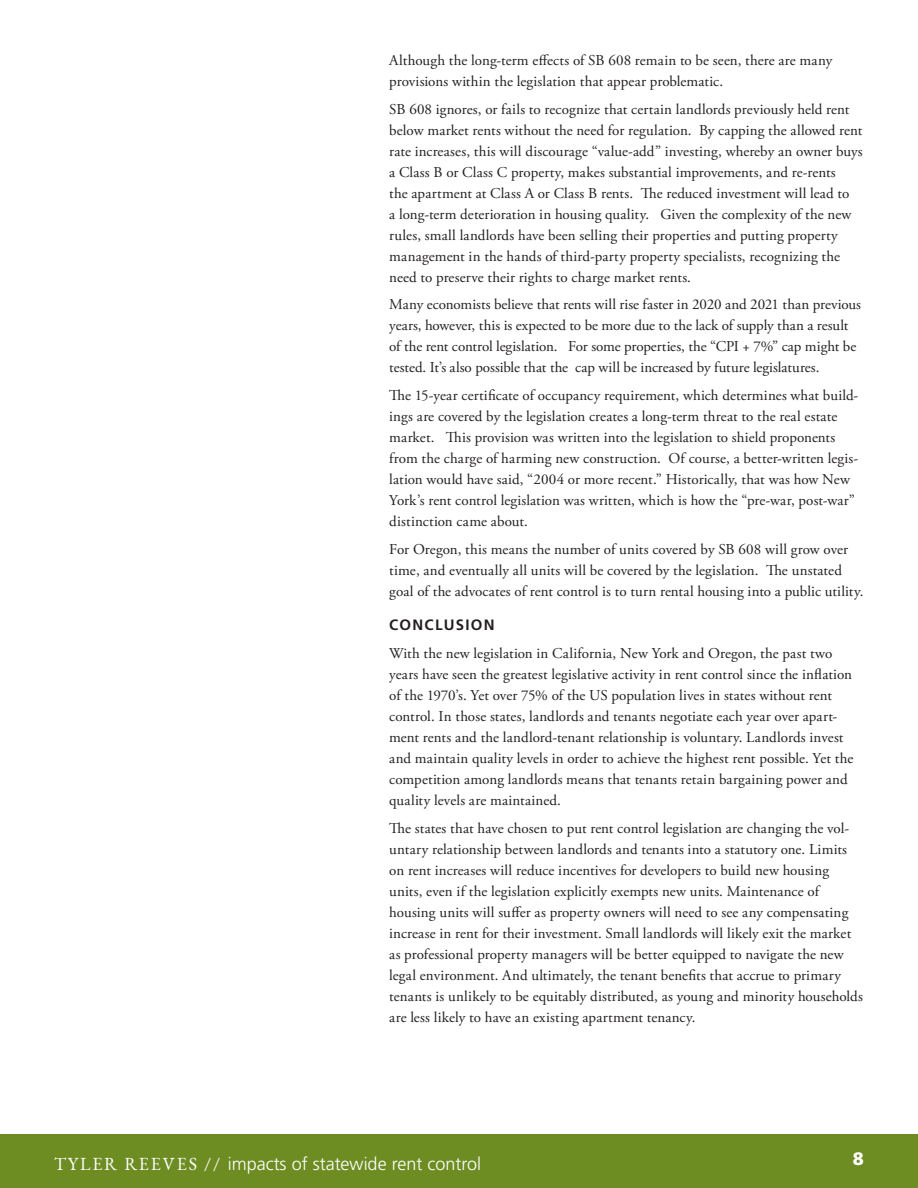
<style>
.page{position:relative;width:918px;height:1188px;background:#fff}
.page>*{position:absolute;margin:0;border:0;box-sizing:border-box;transform-origin:0 0}
.t1{font:300 18px "Frutiger LT Std";color:#fff}
.t2{font:900 18px "Frutiger LT Std";color:#fff}
.body{font:15px/21px "Adobe Garamond Pro";letter-spacing:.01em;color:#231f20}
.headers{font:700 15px "Frutiger LT Std";letter-spacing:.085em;color:#231f20}
.s1{font-family:"EB Garamond";font-weight:400}
</style>
<div class="page">
<div style="left:0;top:1134px;width:918px;height:54px;background:#6d8d23"></div>
<p class="body" style="left:389px;top:50px;width:445px">Although the long-term effects of SB 608 remain to be seen, there are many provisions within the legislation that appear problematic.</p>
<p class="body" style="left:389px;top:99px;width:475px">SB 608 ignores, or fails to recognize that certain landlords previously held rent below market rents without the need for regulation. By capping the allowed rent rate increases, this will discourage “value-add” investing, whereby an owner buys a Class B or Class C property, makes substantial improvements, and re-rents<br>the apartment at Class A or Class B rents. The reduced investment will lead to<br>a long-term deterioration in housing quality. Given the complexity of the new rules, small landlords have been selling their properties and putting property management in the hands of third-party property specialists, recognizing the need to preserve their rights to charge market rents.</p>
<p class="body" style="left:389px;top:295px;width:473px">Many economists believe that rents will rise faster in 2020 and 2021 than previous years, however, this is expected to be more due to the lack of supply than a result of the rent control legislation. For some properties, the “CPI + 7%” cap might be tested. It’s also possible that the cap will be increased by future legislatures.</p>
<p class="body" style="left:389px;top:385px;width:471px">The 15-year certificate of occupancy requirement, which determines what build&shy;ings are covered by the legislation creates a long-term threat to the real estate market. This provision was written into the legislation to shield proponents from the charge of harming new construction. Of course, a better-written legis&shy;lation would have said, “2004 or more recent.” Historically, that was how New York’s rent control legislation was written, which is how the “pre-war, post-war” distinction came about.</p>
<p class="body" style="left:389px;top:539px;width:476px">For Oregon, this means the number of units covered by SB 608 will grow over time, and eventually all units will be covered by the legislation. The unstated goal of the advocates of rent control is to turn rental housing into a public utility.</p>
<p class="headers" style="left:389px;top:616px;width:107px">CONCLUSION</p>
<p class="body" style="left:389px;top:643px;width:466px">With the new legislation in California, New York and Oregon, the past two years have seen the greatest legislative activity in rent control since the inflation of the 1970’s. Yet over 75% of the US population lives in states without rent control. In those states, landlords and tenants negotiate each year over apart&shy;ment rents and the landlord-tenant relationship is voluntary. Landlords invest and maintain quality levels in order to achieve the highest rent possible. Yet the competition among landlords means that tenants retain bargaining power and quality levels are maintained.</p>
<p class="body" style="left:389px;top:818px;width:475px">The states that have chosen to put rent control legislation are changing the vol&shy;untary relationship between landlords and tenants into a statutory one. Limits on rent increases will reduce incentives for developers to build new housing units, even if the legislation explicitly exempts new units. Maintenance of housing units will suffer as property owners will need to see any compensating increase in rent for their investment. Small landlords will likely exit the market as professional property managers will be better equipped to navigate the new legal environment. And ultimately, the tenant benefits that accrue to primary tenants is unlikely to be equitably distributed, as young and minority households are less likely to have an existing apartment tenancy.</p>
<p class="t1" style="left:54px;top:1154px;width:429px"><span class="s1">TYLER REEVES //</span> impacts of statewide rent control</p>
<p class="t2" style="left:853px;top:1148px;width:13px">8</p>
</div>
